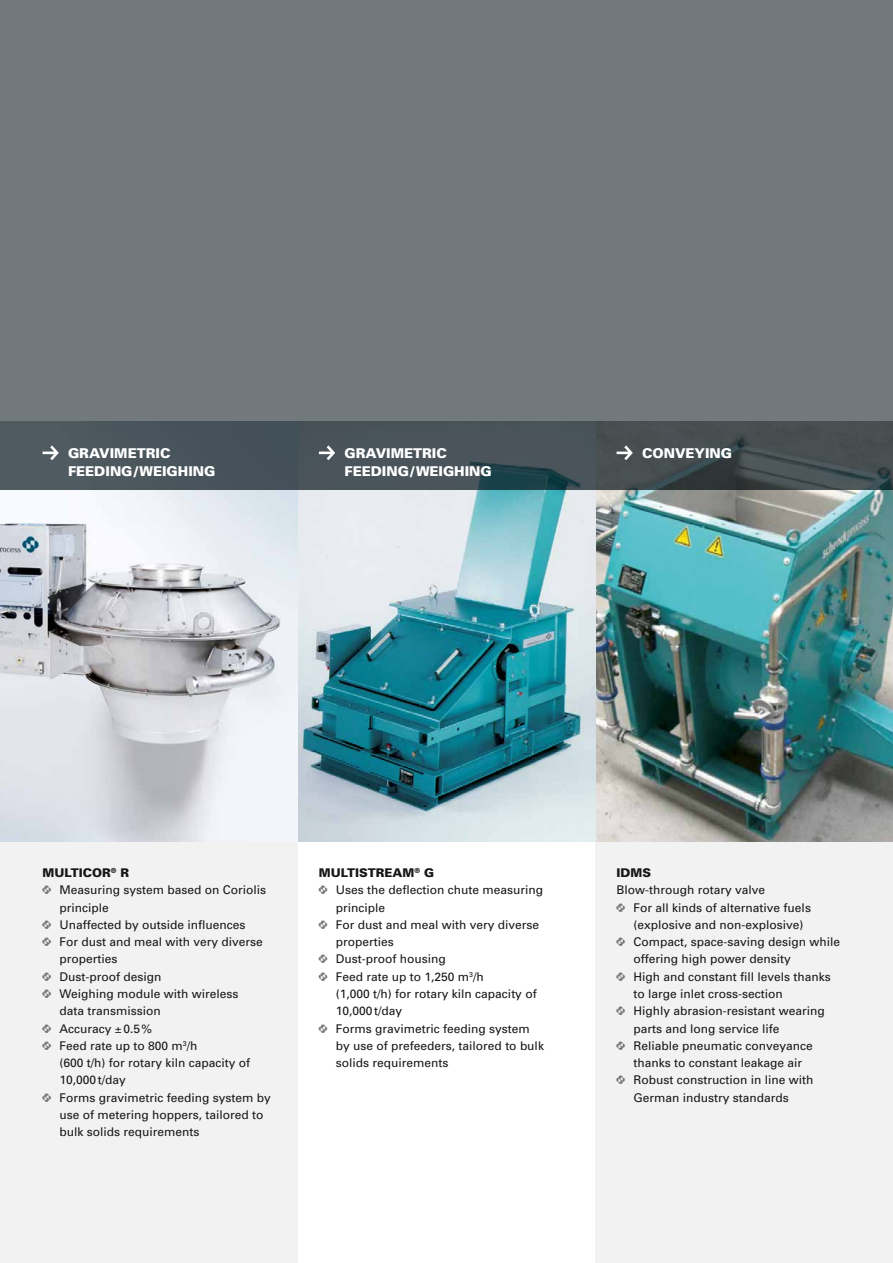
<style>
.page{position:relative;width:893px;height:1263px;background:#fff}
.page>*{position:absolute;margin:0;border:0;box-sizing:border-box;transform-origin:0 0}
.t1{font:900 13.5px/17.2px "Univers";color:#fff}
.t2{font:12px/17.2px "Univers";color:#181716}
.t3{font:900 12px "Univers";color:#181716}
.s1{font-family:"TRY2";color:#787878}
</style>
<div class="page">
<img style="left:0;top:489px;width:893px;height:353px">
<div style="left:595px;top:842px;width:298px;height:421px;background:#f2f2f2"></div>
<div style="left:0;top:0;width:893px;height:421px;background:#72797c"></div>
<svg style="left:0;top:421px;width:892px;height:68px;background:#465056"></svg>
<hr style="left:892px;top:421px;width:1px;height:68px;background:#005964">
<div style="left:0;top:842px;width:298px;height:421px;background:#f2f2f2"></div>
<svg style="left:43px;top:445px;width:16px;height:15px"></svg>
<svg style="left:319px;top:445px;width:16px;height:15px"></svg>
<svg style="left:617px;top:445px;width:16px;height:15px"></svg>
<p class="t1" style="left:68px;top:445px;width:104px">GRAVIMETRIC</p>
<p class="t1" style="left:642px;top:445px;width:91px">CONVEYING</p>
<p class="t1" style="left:68px;top:462px;width:149px">FEEDING/WEIGHING</p>
<p class="t1" style="left:344px;top:445px;width:149px">GRAVIMETRIC<br>FEEDING/WEIGHING</p>
<p class="t3" style="left:43px;top:865px;width:88px">MULTICOR<sup>®</sup> R</p>
<p class="t2" style="left:60px;top:881px;width:208px;text-indent:-17px"><span class="s1">•</span> Measuring system based on Coriolis principle</p>
<p class="t2" style="left:43px;top:916px;width:205px"><span class="s1">•</span> Unaffected by outside influences</p>
<p class="t2" style="left:60px;top:933px;width:205px;text-indent:-17px"><span class="s1">•</span> For dust and meal with very diverse properties</p>
<p class="t2" style="left:43px;top:968px;width:120px"><span class="s1">•</span> Dust-proof design</p>
<p class="t2" style="left:60px;top:985px;width:180px;text-indent:-17px"><span class="s1">•</span> Weighing module with wireless data transmission</p>
<p class="t2" style="left:43px;top:1020px;width:111px"><span class="s1">•</span> Accuracy ±0.5%</p>
<p class="t2" style="left:60px;top:1037px;width:192px;text-indent:-17px"><span class="s1">•</span> Feed rate up to 800 m<sup>3</sup>/h<br>(600 t/h) for rotary kiln capacity of<br>10,000t/day</p>
<p class="t2" style="left:60px;top:1089px;width:213px;text-indent:-17px"><span class="s1">•</span> Forms gravimetric feeding system by use of metering hoppers, tailored to bulk solids requirements</p>
<p class="t3" style="left:319px;top:865px;width:117px">MULTISTREAM<sup>®</sup> G</p>
<p class="t2" style="left:336px;top:881px;width:209px;text-indent:-17px"><span class="s1">•</span> Uses the deflection chute measuring principle</p>
<p class="t2" style="left:336px;top:916px;width:205px;text-indent:-17px"><span class="s1">•</span> For dust and meal with very diverse properties</p>
<p class="t2" style="left:319px;top:951px;width:128px"><span class="s1">•</span> Dust-proof housing</p>
<p class="t2" style="left:336px;top:968px;width:202px;text-indent:-17px"><span class="s1">•</span> Feed rate up to 1,250 m<sup>3</sup>/h<br>(1,000 t/h) for rotary kiln capacity of<br>10,000t/day</p>
<p class="t2" style="left:336px;top:1020px;width:210px;text-indent:-17px"><span class="s1">•</span> Forms gravimetric feeding system by use of prefeeders, tailored to bulk solids requirements</p>
<p class="t3" style="left:617px;top:865px;width:36px">IDMS</p>
<p class="t2" style="left:617px;top:881px;width:150px">Blow-through rotary valve</p>
<p class="t2" style="left:634px;top:899px;width:179px;text-indent:-17px"><span class="s1">•</span> For all kinds of alternative fuels (explosive and non-explosive)</p>
<p class="t2" style="left:634px;top:933px;width:208px;text-indent:-17px"><span class="s1">•</span> Compact, space-saving design while offering high power density</p>
<p class="t2" style="left:634px;top:968px;width:199px;text-indent:-17px"><span class="s1">•</span> High and constant fill levels thanks to large inlet cross-section</p>
<p class="t2" style="left:634px;top:1002px;width:193px;text-indent:-17px"><span class="s1">•</span> Highly abrasion-resistant wearing parts and long service life</p>
<p class="t2" style="left:617px;top:1037px;width:198px;text-align:center"><span class="s1">•</span> Reliable pneumatic conveyance thanks to constant leakage air</p>
<p class="t2" style="left:634px;top:1072px;width:181px;text-indent:-17px"><span class="s1">•</span> Robust construction in line with<br>German industry standards</p>
</div>
